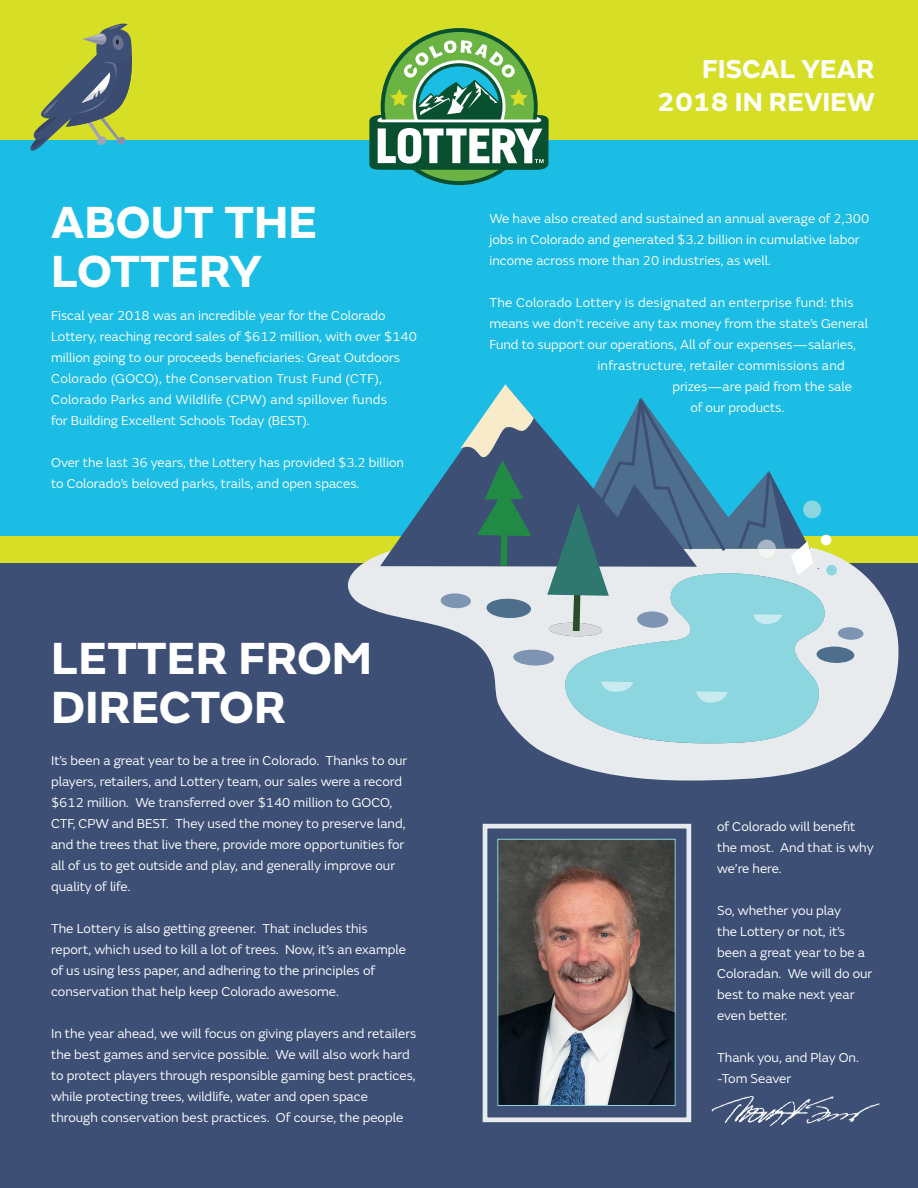
<style>
.page{position:relative;width:918px;height:1188px;background:#d6df26}
.page>*{position:absolute;margin:0;border:0;box-sizing:border-box;transform-origin:0 0}
.Body_Main{font:700 46.95px "FS Emeric";color:#fff}
.Body_Main-2{font:700 27px "FS Emeric";color:#fff}
.Body_Main-3{font:13.5px/21px "FS Emeric";color:#fff}
.Body_Main-4{font:13.5px "FS Emeric";letter-spacing:.02em;color:#fff}
</style>
<div class="page">
<div style="left:0;top:140px;width:918px;height:396px;background:#1bbde5"></div>
<div style="left:0;top:564px;width:918px;height:624px;background:#3d4f75"></div>
<svg style="left:381px;top:28px;width:157px;height:157px"></svg>
<div style="left:385px;top:32px;width:149px;height:149px;background:#6bb444;border-radius:50%"></div>
<svg style="left:369px;top:40px;width:180px;height:130px"></svg>
<svg style="left:347px;top:554px;width:554px;height:227px"></svg>
<svg style="left:380px;top:418px;width:167px;height:149px"></svg>
<svg style="left:460px;top:384px;width:74px;height:182px"></svg>
<div style="left:513px;top:649px;width:41px;height:17px;background:#7d94b3;border-radius:50%"></div>
<div style="left:441px;top:593px;width:30px;height:15px;background:#7d94b3;border-radius:50%"></div>
<div style="left:838px;top:627px;width:26px;height:13px;background:#7d94b3;border-radius:50%"></div>
<div style="left:486px;top:598px;width:45px;height:20px;background:#4d6e8c;border-radius:50%"></div>
<div style="left:816px;top:646px;width:38px;height:17px;background:#4d6e8c;border-radius:50%"></div>
<svg style="left:547px;top:397px;width:291px;height:345px"></svg>
<svg style="left:30px;top:23px;width:102px;height:128px"></svg>
<div style="left:483px;top:824px;width:208px;height:298px;border:5px solid #e8ebed"></div>
<img style="left:499px;top:841px;width:175px;height:263px">
<div style="left:497px;top:839px;width:179px;height:267px;border:1px solid #8cd6e0"></div>
<img style="left:711px;top:1095px;width:169px;height:32px">
<p class="Body_Main" style="left:51px;top:185px;width:268px">ABOUT THE</p>
<p class="Body_Main" style="left:51px;top:234px;width:212px">LOTTERY</p>
<p class="Body_Main-3" style="left:51px;top:304px;width:368px">Fiscal year 2018 was an incredible year for the Colorado Lottery, reaching record sales of $612 million, with over $140 million going to our proceeds beneficiaries: Great Outdoors Colorado (GOCO), the Conservation Trust Fund (CTF),</p>
<p class="Body_Main-4" style="left:51px;top:390px;width:337px">Colorado Parks and Wildlife (CPW) and spillover funds</p>
<p class="Body_Main-3" style="left:51px;top:409px;width:260px">for Building Excellent Schools Today (BEST).</p>
<p class="Body_Main-3" style="left:51px;top:451px;width:354px">Over the last 36 years, the Lottery has provided $3.2 billion</p>
<p class="Body_Main-3" style="left:51px;top:472px;width:310px">to Colorado’s beloved parks, trails, and open spaces.</p>
<p class="Body_Main" style="left:51px;top:621px;width:323px">LETTER FROM</p>
<p class="Body_Main" style="left:51px;top:670px;width:237px">DIRECTOR</p>
<p class="Body_Main-3" style="left:51px;top:749px;width:358px">It’s been a great year to be a tree in Colorado. Thanks to our players, retailers, and Lottery team, our sales were a record $612 million. We transferred over $140 million to GOCO,</p>
<p class="Body_Main-3" style="left:51px;top:812px;width:356px">CTF, CPW and BEST. They used the money to preserve land, and the trees that live there, provide more opportunities for all of us to get outside and play, and generally improve our quality of life.</p>
<p class="Body_Main-3" style="left:51px;top:917px;width:357px">The Lottery is also getting greener. That includes this report, which used to kill a lot of trees. Now, it’s an example of us using less paper, and adhering to the principles of conservation that help keep Colorado awesome.</p>
<p class="Body_Main-3" style="left:51px;top:1022px;width:367px">In the year ahead, we will focus on giving players and retailers the best games and service possible. We will also work hard to protect players through responsible gaming best practices, while protecting trees, wildlife, water and open space through conservation best practices. Of course, the people</p>
<p class="Body_Main-2" style="left:702px;top:48px;width:174px">FISCAL YEAR</p>
<p class="Body_Main-2" style="left:657px;top:80px;width:219px">2018 IN REVIEW</p>
<p class="Body_Main-3" style="left:489px;top:207px;width:382px">We have also created and sustained an annual average of 2,300 jobs in Colorado and generated $3.2 billion in cumulative labor income across more than 20 industries, as well.</p>
<p class="Body_Main-4" style="left:489px;top:293px;width:366px">The Colorado Lottery is designated an enterprise fund: this</p>
<p class="Body_Main-3" style="left:489px;top:312px;width:380px">means we don’t receive any tax money from the state’s General</p>
<p class="Body_Main-3" style="left:489px;top:333px;width:368px">Fund to support our operations, All of our expenses—salaries,</p>
<p class="Body_Main-4" style="left:597px;top:356px;width:249px">infrastructure, retailer commissions and</p>
<p class="Body_Main-3" style="left:672px;top:375px;width:181px">prizes—are paid from the sale</p>
<p class="Body_Main-3" style="left:690px;top:396px;width:96px">of our products.</p>
<p class="Body_Main-3" style="left:717px;top:815px;width:158px">of Colorado will benefit the most. And that is why we’re here.</p>
<p class="Body_Main-3" style="left:717px;top:899px;width:157px">So, whether you play<br>the Lottery or not, it’s been a great year to be a<br>Coloradan. We will do our best to make next year even better.</p>
<p class="Body_Main-3" style="left:717px;top:1046px;width:143px">Thank you, and Play On.</p>
<p class="Body_Main-3" style="left:717px;top:1067px;width:76px">-Tom Seaver</p>
</div>
